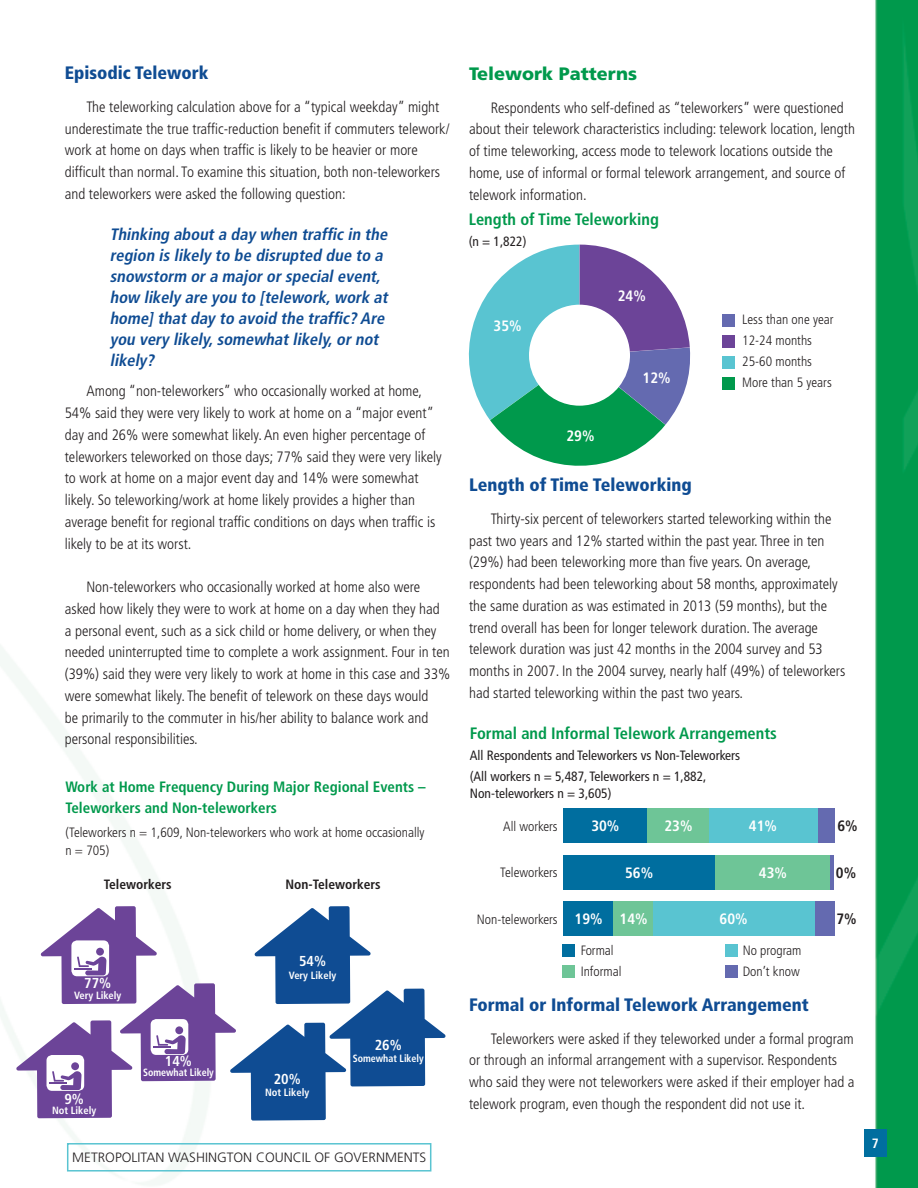
<style>
.page{position:relative;width:918px;height:1188px;background:#fff}
.page>*{position:absolute;margin:0;border:0;box-sizing:border-box;transform-origin:0 0}
.t1{font:900 condensed 18px "Frutiger";color:#0f4c93}
.t2{font:900 18px "Frutiger";color:#00994c}
.t3{font:italic 700 condensed 16.5px/21px "Frutiger";color:#0f4c93}
.t4{font:700 condensed 16.5px "Frutiger";color:#00994c}
.t5{font:300 condensed 15px/21.8px "Frutiger";color:#231f20}
.t6{font:700 condensed 15px/21px "Frutiger";color:#00994c}
.t7{font:700 condensed 15px "Frutiger";color:#fff}
.t8{font:700 condensed 15px "Frutiger";color:#231f20}
.t9{font:700 condensed 14.4px "Frutiger";color:#fff}
.t10{font:300 condensed 13.5px/21px "Frutiger";color:#231f20}
.t11{font:condensed 13.5px/21px "Frutiger";color:#231f20}
.t12{font:300 13.5px "Frutiger";color:#231f20}
.t13{font:700 condensed 13.5px "Frutiger";color:#231f20}
.t14{font:700 condensed 13.5px "Frutiger";color:#fff}
.t15{font:700 condensed 10.5px "Frutiger";color:#fff}
.t16{font:700 condensed 10.5px "Frutiger";color:#fff;scale:.95 1}
</style>
<div class="page">
<img style="left:0;top:0;width:918px;height:1188px">
<div style="left:67px;top:1143px;width:364px;height:29px;border:2px solid #59c4d1"></div>
<div style="left:864px;top:1129px;width:23px;height:27px;background:#006e9f"></div>
<svg style="left:16px;top:906px;width:430px;height:215px"></svg>
<div style="left:723px;top:377px;width:12px;height:13px;background:#00994c"></div>
<div style="left:723px;top:356px;width:12px;height:13px;background:#59c4d1"></div>
<div style="left:723px;top:314px;width:12px;height:13px;background:#646ab0"></div>
<div style="left:723px;top:335px;width:12px;height:13px;background:#6c4498"></div>
<svg style="left:454px;top:245px;width:238px;height:235px"></svg>
<div style="left:563px;top:965px;width:12px;height:13px;background:#6ec597"></div>
<div style="left:726px;top:965px;width:12px;height:13px;background:#646ab0"></div>
<div style="left:563px;top:944px;width:12px;height:13px;background:#006e9f"></div>
<div style="left:726px;top:944px;width:12px;height:13px;background:#59c4d1"></div>
<div style="left:563px;top:809px;width:85px;height:34px;background:#006e9f"></div>
<div style="left:563px;top:902px;width:51px;height:34px;background:#006e9f"></div>
<div style="left:563px;top:855px;width:153px;height:35px;background:#006e9f"></div>
<div style="left:648px;top:809px;width:61px;height:34px;background:#6ec597"></div>
<div style="left:614px;top:902px;width:39px;height:34px;background:#6ec597"></div>
<div style="left:715px;top:855px;width:116px;height:35px;background:#6ec597"></div>
<div style="left:709px;top:809px;width:109px;height:34px;background:#59c4d1"></div>
<div style="left:653px;top:902px;width:163px;height:34px;background:#59c4d1"></div>
<div style="left:818px;top:809px;width:17px;height:34px;background:#646ab0"></div>
<div style="left:815px;top:902px;width:20px;height:34px;background:#646ab0"></div>
<hr style="left:830px;top:855px;width:4px;height:35px;background:#646ab0">
<p class="t1" style="left:65px;top:62px;width:145px">Episodic Telework</p>
<p class="t5" style="left:65px;top:96px;width:386px;text-indent:22px">The teleworking calculation above for a “typical weekday” might underestimate the true traffic-reduction benefit if commuters telework/ work at home on days when traffic is likely to be heavier or more difficult than normal. To examine this situation, both non-teleworkers and teleworkers were asked the following question:</p>
<p class="t3" style="left:110px;top:224px;width:283px">Thinking abouta day when traffic in the region is likely to be disrupted due to a snowstorm ora majororspecialevent, how likely are you to [telework,work at home]thatday to avoid the traffic? Are you very likely,somewhatlikely,ornot likely?</p>
<p class="t5" style="left:65px;top:381px;width:378px;text-indent:22px">Among “non-teleworkers” who occasionally worked at home, 54% said they were very likely to work at home on a “major event” day and 26% were somewhat likely. An even higher percentage of teleworkers teleworked on those days; 77% said they were very likely to work at home on a major event day and 14% were somewhat likely. So teleworking/work at home likely provides a higher than average benefit for regional traffic conditions on days when traffic is likely to be at its worst.</p>
<p class="t5" style="left:65px;top:576px;width:387px;text-indent:22px">Non-teleworkers who occasionally worked at home also were asked how likely they were to work at home on a day when they had<br>a personal event, such as a sick child or home delivery, or when they needed uninterrupted time to complete a work assignment. Four in ten (39%) said they were very likely to work at home in this case and 33% were somewhat likely. The benefit of telework on these days would<br>be primarily to the commuter in his/her ability to balance work and personal responsibilities.</p>
<p class="t6" style="left:66px;top:776px;width:362px">Work at Home Frequency During Major Regional Events –<br>Teleworkers and Non-teleworkers</p>
<p class="t10" style="left:66px;top:824px;width:361px;line-height:18px">(Teleworkers n = 1,609, Non-teleworkers who work at home occasionally n = 705)</p>
<p class="t13" style="left:104px;top:876px;width:69px">Teleworkers</p>
<p class="t13" style="left:285px;top:876px;width:97px">Non-Teleworkers</p>
<p class="t9" style="left:84px;top:975px;width:29px">77%</p>
<p class="t15" style="left:74px;top:989px;width:49px">Very Likely</p>
<p class="t9" style="left:64px;top:1090px;width:21px">9%</p>
<p class="t15" style="left:52px;top:1104px;width:46px">Not Likely</p>
<p class="t9" style="left:165px;top:1052px;width:29px">14%</p>
<p class="t16" style="left:143px;top:1067px;width:76px">Somewhat Likely</p>
<p class="t9" style="left:299px;top:952px;width:29px">54%</p>
<p class="t15" style="left:289px;top:969px;width:49px">Very Likely</p>
<p class="t9" style="left:274px;top:1070px;width:29px">20%</p>
<p class="t15" style="left:265px;top:1086px;width:46px">Not Likely</p>
<p class="t9" style="left:375px;top:1036px;width:29px">26%</p>
<p class="t16" style="left:353px;top:1052px;width:76px">Somewhat Likely</p>
<p class="t12" style="left:72px;top:1150px;width:356px">METROPOLITAN WASHINGTON COUNCIL OF GOVERNMENTS</p>
<p class="t2" style="left:469px;top:63px;width:170px">Telework Patterns</p>
<p class="t5" style="left:469px;top:97px;width:387px;text-indent:22px">Respondents who self-defined as “teleworkers” were questioned about their telework characteristics including: telework location, length of time teleworking, access mode to telework locations outside the home, use of informal or formal telework arrangement, and source of telework information.</p>
<p class="t4" style="left:469px;top:210px;width:192px">Length of Time Teleworking</p>
<p class="t11" style="left:469px;top:231px;width:59px">(n = 1,822)</p>
<p class="t7" style="left:494px;top:317px;width:30px">35%</p>
<p class="t7" style="left:618px;top:287px;width:30px">24%</p>
<p class="t7" style="left:643px;top:368px;width:30px">12%</p>
<p class="t10" style="left:742px;top:309px;width:93px">Less than one year<br>12-24 months<br>25-60 months<br>More than 5 years</p>
<p class="t7" style="left:566px;top:427px;width:30px">29%</p>
<p class="t1" style="left:469px;top:474px;width:224px">Length of Time Teleworking</p>
<p class="t5" style="left:469px;top:508px;width:378px;text-indent:22px">Thirty-six percent of teleworkers started teleworking within the past two years and 12% started within the past year. Three in ten (29%) had been teleworking more than five years. On average, respondents had been teleworking about 58 months, approximately the same duration as was estimated in 2013 (59 months), but the trend overall has been for longer telework duration. The average telework duration was just 42 months in the 2004 survey and 53 months in 2007. In the 2004 survey, nearly half (49%) of teleworkers had started teleworking within the past two years.</p>
<p class="t4" style="left:470px;top:724px;width:309px">Formal and Informal Telework Arrangements</p>
<p class="t11" style="left:470px;top:745px;width:272px">All Respondents and Teleworkers vs Non-Teleworkers (All workers n = 5,487, Teleworkers n = 1,882,</p>
<p class="t11" style="left:470px;top:783px;width:143px">Non-teleworkers n = 3,605)</p>
<p class="t10" style="left:503px;top:816px;width:56px">All workers</p>
<p class="t10" style="left:500px;top:862px;width:59px">Teleworkers</p>
<p class="t10" style="left:477px;top:909px;width:82px">Non-teleworkers</p>
<p class="t7" style="left:591px;top:817px;width:30px">30%</p>
<p class="t7" style="left:664px;top:817px;width:30px">23%</p>
<p class="t7" style="left:749px;top:817px;width:30px">41%</p>
<p class="t7" style="left:625px;top:864px;width:30px">56%</p>
<p class="t7" style="left:759px;top:864px;width:30px">43%</p>
<p class="t7" style="left:575px;top:910px;width:30px">19%</p>
<p class="t7" style="left:620px;top:910px;width:30px">14%</p>
<p class="t7" style="left:720px;top:910px;width:30px">60%</p>
<p class="t8" style="left:838px;top:817px;width:22px">6%</p>
<p class="t8" style="left:836px;top:863px;width:22px">0%</p>
<p class="t8" style="left:836px;top:910px;width:22px">7%</p>
<p class="t10" style="left:581px;top:940px;width:35px">Formal</p>
<p class="t10" style="left:743px;top:940px;width:60px">No program</p>
<p class="t10" style="left:581px;top:961px;width:42px">Informal</p>
<p class="t10" style="left:743px;top:961px;width:59px">Don’t know</p>
<p class="t1" style="left:469px;top:994px;width:341px">Formal or Informal Telework Arrangement</p>
<p class="t5" style="left:469px;top:1028px;width:387px;text-indent:22px">Teleworkers were asked if they teleworked under a formal program or through an informal arrangement with a supervisor. Respondents who said they were not teleworkers were asked if their employer had a telework program, even though the respondent did not use it.</p>
<p class="t14" style="left:872px;top:1135px;width:9px">7</p>
</div>
